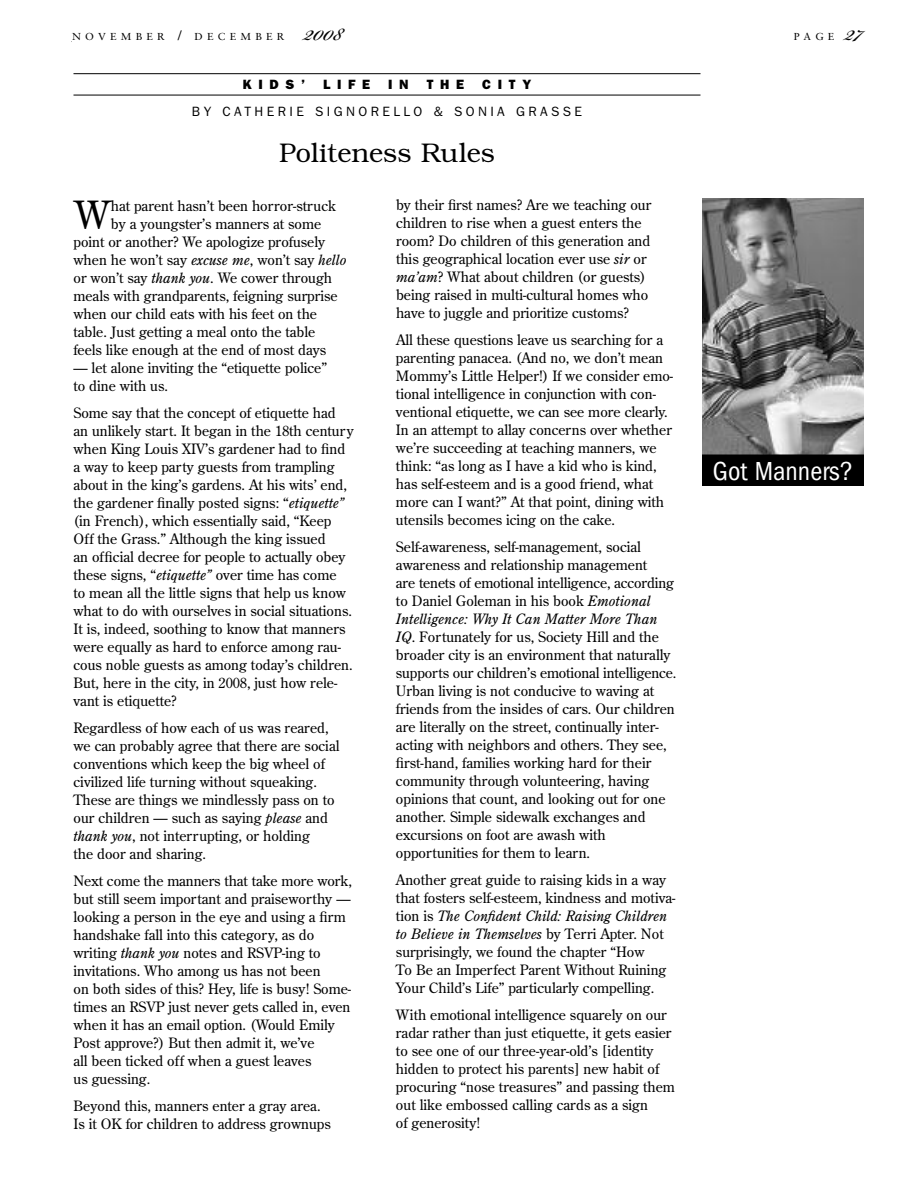
<style>
.page{position:relative;width:918px;height:1188px;background:#fff}
.page>*{position:absolute;margin:0;border:0;box-sizing:border-box;transform-origin:0 0}
.t1{font:38.85px "Century Old Style";color:#000}
.t2{font:36px ".400";color:#000;scale:1.05 1}
.t3{font:300 27px "Bookman";color:#000}
.t4{font:condensed 27px "Franklin Gothic";color:#fff}
.t5{font:14.25px/18px "Century Old Style";color:#000}
.t6{font:13.5px "Franklin Gothic";letter-spacing:.25em;color:#000}
.t7{font:800 13.5px "Franklin Gothic";letter-spacing:.5em;color:#000}
.t8{font:10.2px "Sabon";letter-spacing:.4em;color:#000;scale:1.05 1}
.s1{font-size:13.5px}
.s2{font-style:italic}
</style>
<div class="page">
<hr style="left:74px;top:73px;width:626px;height:1px;background:#000">
<hr style="left:74px;top:95px;width:626px;height:1px;background:#000">
<img style="left:702px;top:198px;width:162px;height:256px">
<div style="left:702px;top:454px;width:162px;height:28px;background:#000"></div>
<div style="left:702px;top:480px;width:162px;height:6px;background:#000"></div>
<p class="t8" style="left:72px;top:32px;width:204px">NOVEMBER <span class="s1">/</span> DECEMBER</p>
<h2 class="t2" style="left:304px;top:6px;width:38px">2008</h2>
<h2 class="t2" style="left:217px;top:6px;width:101px">2008 2008</h2>
<p class="t8" style="left:794px;top:32px;width:40px">PAGE</p>
<h2 class="t2" style="left:845px;top:6px;width:18px">27</h2>
<p class="t8" style="left:122px;top:32px;width:79px"><span class="s1">/</span> AUGUST</p>
<p class="t8" style="left:163px;top:32px;width:103px"><span class="s1">/</span> DECEMBER</p>
<p class="t8" style="left:72px;top:32px;width:76px">JULY BER</p>
<p class="t7" style="left:243px;top:76px;width:64px">KIDS’</p>
<p class="t7" style="left:323px;top:76px;width:49px">LIFE</p>
<p class="t7" style="left:388px;top:76px;width:22px">I N</p>
<p class="t7" style="left:427px;top:76px;width:39px">THE</p>
<p class="t7" style="left:482px;top:76px;width:51px">CITY</p>
<p class="t6" style="left:192px;top:103px;width:392px">BY CATHERIE SIGNORELLO &amp; SONIA GRASSE</p>
<h3 class="t3" style="left:279px;top:136px;width:217px">Politeness Rules</h3>
<h1 class="t1" style="left:74px;top:193px;width:38px">W</h1>
<p class="t5" style="left:111px;top:197px;width:227px">hat parent hasn’t been horror-struck</p>
<p class="t5" style="left:111px;top:215px;width:212px">by a youngster’s manners at some</p>
<p class="t5" style="left:74px;top:233px;width:253px">point or another? We apologize profusely</p>
<p class="t5" style="left:74px;top:251px;width:274px">when he won’t say <span class="s2">excuse me</span>, won’t say <span class="s2">hello</span></p>
<p class="t5" style="left:74px;top:269px;width:260px">or won’t say <span class="s2">thank you</span>. We cower through</p>
<p class="t5" style="left:74px;top:287px;width:266px">meals with grandparents, feigning surprise</p>
<p class="t5" style="left:73px;top:305px;width:245px">when our child eats with his feet on the</p>
<p class="t5" style="left:73px;top:323px;width:243px">table. Just getting a meal onto the table</p>
<p class="t5" style="left:73px;top:341px;width:254px">feels like enough at the end of most days</p>
<p class="t5" style="left:73px;top:359px;width:255px">— let alone inviting the “etiquette police” to dine with us.</p>
<p class="t5" style="left:73px;top:404px;width:282px">Some say that the concept of etiquette had an unlikely start. It began in the 18th century when King Louis XIV’s gardener had to find a way to keep party guests from trampling about in the king’s gardens. At his wits’ end, the gardener finally posted signs: “<span class="s2">etiquette” </span>(in French), which essentially said, “Keep Off the Grass.” Although the king issued<br>an official decree for people to actually obey these signs, “<span class="s2">etiquette”</span> over time has come<br>to mean all the little signs that help us know what to do with ourselves in social situations.<br>It is, indeed, soothing to know that manners were equally as hard to enforce among rau&shy;cous noble guests as among today’s children.<br>But, here in the city, in 2008, just how rele&shy;vant is etiquette?</p>
<p class="t5" style="left:73px;top:719px;width:268px">Regardless of how each of us was reared, we can probably agree that there are social conventions which keep the big wheel of civilized life turning without squeaking.<br>These are things we mindlessly pass on to our children — such as saying <span class="s2">please</span> and <span class="s2">thank you</span>, not interrupting, or holding<br>the door and sharing.</p>
<p class="t5" style="left:73px;top:872px;width:280px">Next come the manners that take more work, but still seem important and praiseworthy — looking a person in the eye and using a firm handshake fall into this category, as do writing <span class="s2">thank you</span> notes and RSVP-ing to invitations. Who among us has not been<br>on both sides of this? Hey, life is busy! Some&shy;times an RSVP just never gets called in, even when it has an email option. (Would Emily Post approve?) But then admit it, we’ve<br>all been ticked off when a guest leaves<br>us guessing.</p>
<p class="t5" style="left:73px;top:1097px;width:259px">Beyond this, manners enter a gray area.<br>Is it OK for children to address grownups</p>
<p class="t5" style="left:396px;top:196px;width:257px">by their first names? Are we teaching our children to rise when a guest enters the room? Do children of this generation and this geographical location ever use <span class="s2">sir</span> or <span class="s2">ma’am</span>? What about children (or guests) being raised in multi-cultural homes who have to juggle and prioritize customs?</p>
<p class="t5" style="left:396px;top:331px;width:279px">All these questions leave us searching for a parenting panacea. (And no, we don’t mean Mommy’s Little Helper!) If we consider emo&shy;tional intelligence in conjunction with con&shy;ventional etiquette, we can see more clearly.<br>In an attempt to allay concerns over whether we’re succeeding at teaching manners, we think: “as long as I have a kid who is kind, has self-esteem and is a good friend, what more can I want?” At that point, dining with utensils becomes icing on the cake.</p>
<p class="t5" style="left:396px;top:538px;width:282px">Self-awareness, self-management, social awareness and relationship management<br>are tenets of emotional intelligence, according to Daniel Goleman in his book <span class="s2">Emotional Intelligence: Why It Can Matter More Than IQ</span>. Fortunately for us, Society Hill and the broader city is an environment that naturally supports our children’s emotional intelligence.<br>Urban living is not conducive to waving at friends from the insides of cars. Our children are literally on the street, continually inter&shy;acting with neighbors and others. They see, first-hand, families working hard for their community through volunteering, having opinions that count, and looking out for one another. Simple sidewalk exchanges and excursions on foot are awash with opportunities for them to learn.</p>
<p class="t5" style="left:396px;top:871px;width:281px">Another great guide to raising kids in a way that fosters self-esteem, kindness and motiva&shy;tion is <span class="s2">The Confident Child: Raising Children to Believe in Themselves</span> by Terri Apter. Not surprisingly, we found the chapter “How<br>To Be an Imperfect Parent Without Ruining Your Child’s Life” particularly compelling.</p>
<p class="t5" style="left:396px;top:1007px;width:280px">With emotional intelligence squarely on our radar rather than just etiquette, it gets easier to see one of our three-year-old’s [identity hidden to protect his parents] new habit of procuring “nose treasures” and passing them out like embossed calling cards as a sign<br>of generosity!</p>
<h3 class="t4" style="left:713px;top:462px;width:142px">Got Manners?</h3>
</div>
